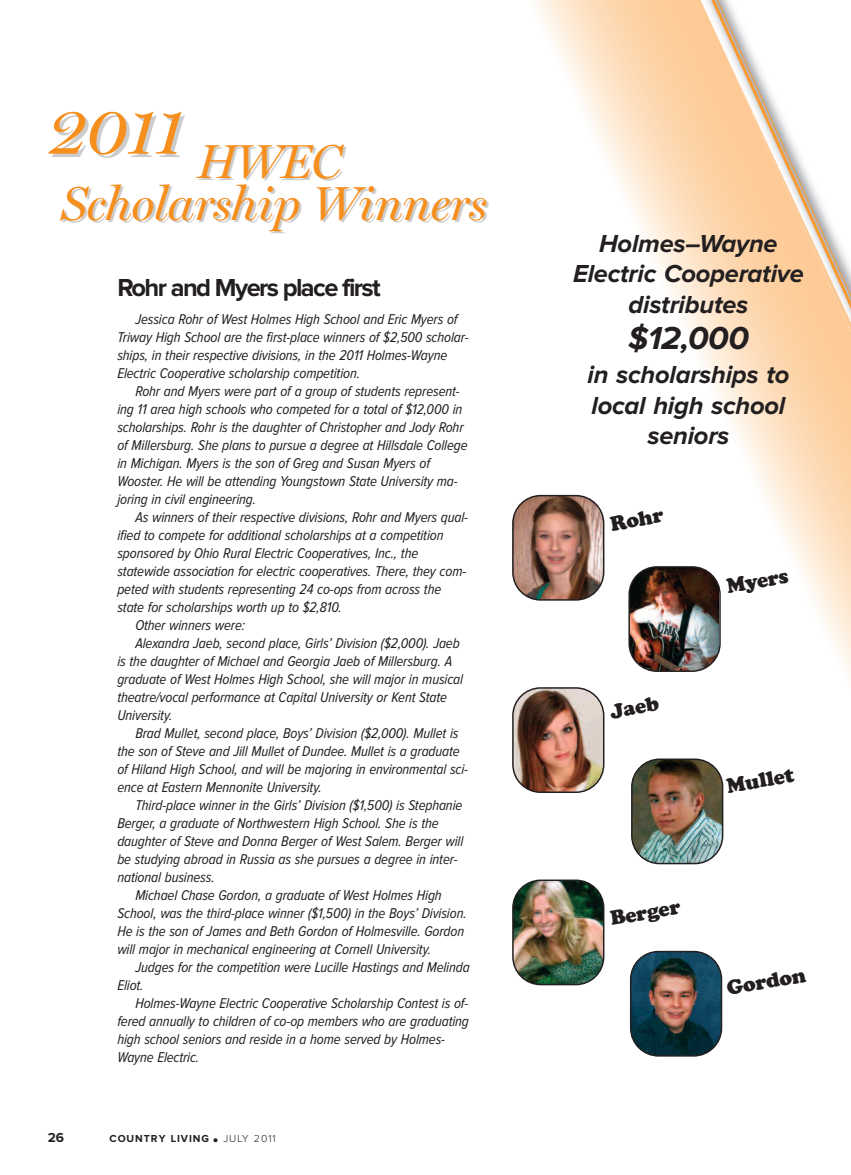
<style>
.page{position:relative;width:851px;height:1175px;background:#fff}
.page>*{position:absolute;margin:0;border:0;box-sizing:border-box;transform-origin:0 0}
.t1{font:italic 67.5px "Miller Display";color:#f68f1e}
.t2{font:italic 48px "Miller Display";letter-spacing:-.01em;color:#f68f1e}
.t3{font:italic 700 33px "Proxima Nova";color:#231f20}
.t4{font:italic 700 25.5px/30.6px "Proxima Nova";letter-spacing:-.01em;color:#231f20;text-align:center}
.t5{font:700 25.5px "Proxima Nova";letter-spacing:-.06em;color:#231f20}
.t6{font:900 21px "Cooper";color:#231f20}
.t7{font:italic 14.7px/18px "Proxima Nova Cond";letter-spacing:-.01em;color:#231f20}
.t8{font:700 13.5px "Proxima Nova";color:#231f20}
.t9{font:700 10.5px "Proxima Nova";letter-spacing:.09em;color:#231f20}
.s1{font-weight:300;font-size:19.5px}
.s2{font-weight:300}
</style>
<div class="page">
<img style="left:535px;top:0;width:315px;height:674px">
<img style="left:512px;top:879px;width:92px;height:106px">
<img style="left:631px;top:758px;width:92px;height:106px">
<img style="left:512px;top:495px;width:92px;height:105px">
<img style="left:628px;top:566px;width:92px;height:106px">
<img style="left:512px;top:687px;width:92px;height:106px">
<img style="left:630px;top:950px;width:92px;height:106px">
<svg style="left:700px;top:0;width:150px;height:629px"></svg>
<h1 class="t1" style="left:48px;top:91px;width:295px">2011 <sub>HWEC</sub></h1>
<h2 class="t2" style="left:62px;top:175px;width:427px">Scholarship Winners</h2>
<h3 class="t5" style="left:117px;top:279px;width:265px">Rohr and Myers place first</h3>
<p class="t7" style="left:117px;top:311px;width:353px;text-indent:18px">Jessica Rohr of West Holmes High School and Eric Myers of Triway High School are the first-place winners of $2,500 scholar&shy;ships, in their respective divisions, in the 2011 Holmes-Wayne Electric Cooperative scholarship competition.</p>
<p class="t7" style="left:117px;top:383px;width:351px;text-indent:18px">Rohr and Myers were part of a group of students represent&shy;ing 11 area high schools who competed for a total of $12,000 in scholarships. Rohr is the daughter of Christopher and Jody Rohr of Millersburg. She plans to pursue a degree at Hillsdale College in Michigan. Myers is the son of Greg and Susan Myers of Wooster. He will be attending Youngstown State University ma&shy;joring in civil engineering.</p>
<p class="t7" style="left:135px;top:509px;width:334px">As winners of their respective divisions, Rohr and Myers qual-</p>
<p class="t7" style="left:117px;top:527px;width:328px">ified to compete for additional scholarships at a competition</p>
<p class="t7" style="left:117px;top:545px;width:302px">sponsored by Ohio Rural Electric Cooperatives, Inc., the</p>
<p class="t7" style="left:117px;top:563px;width:350px">statewide association for electric cooperatives. There, they com-</p>
<p class="t7" style="left:117px;top:581px;width:325px">peted with students representing 24 co-ops from across the</p>
<p class="t7" style="left:117px;top:599px;width:226px">state for scholarships worth up to $2,810.</p>
<p class="t7" style="left:135px;top:617px;width:111px">Other winners were:</p>
<p class="t7" style="left:135px;top:635px;width:326px">Alexandra Jaeb, second place, Girls’ Division ($2,000). Jaeb</p>
<p class="t7" style="left:117px;top:653px;width:336px">is the daughter of Michael and Georgia Jaeb of Millersburg. A</p>
<p class="t7" style="left:117px;top:671px;width:347px">graduate of West Holmes High School, she will major in musical</p>
<p class="t7" style="left:117px;top:689px;width:331px">theatre/vocal performance at Capital University or Kent State</p>
<p class="t7" style="left:117px;top:707px;width:57px">University.</p>
<p class="t7" style="left:135px;top:725px;width:325px">Brad Mullet, second place, Boys’ Division ($2,000). Mullet is</p>
<p class="t7" style="left:117px;top:743px;width:344px">the son of Steve and Jill Mullet of Dundee. Mullet is a graduate</p>
<p class="t7" style="left:117px;top:761px;width:352px">of Hiland High School, and will be majoring in environmental sci-</p>
<p class="t7" style="left:117px;top:779px;width:206px">ence at Eastern Mennonite University.</p>
<p class="t7" style="left:135px;top:797px;width:328px">Third-place winner in the Girls’ Division ($1,500) is Stephanie</p>
<p class="t7" style="left:117px;top:815px;width:323px">Berger, a graduate of Northwestern High School. She is the</p>
<p class="t7" style="left:117px;top:833px;width:347px">daughter of Steve and Donna Berger of West Salem. Berger will</p>
<p class="t7" style="left:117px;top:851px;width:342px">be studying abroad in Russia as she pursues a degree in inter-</p>
<p class="t7" style="left:117px;top:869px;width:99px">national business.</p>
<p class="t7" style="left:135px;top:887px;width:308px">Michael Chase Gordon, a graduate of West Holmes High</p>
<p class="t7" style="left:117px;top:905px;width:351px">School, was the third-place winner ($1,500) in the Boys’ Division.</p>
<p class="t7" style="left:117px;top:923px;width:348px">He is the son of James and Beth Gordon of Holmesville. Gordon</p>
<p class="t7" style="left:117px;top:941px;width:315px">will major in mechanical engineering at Cornell University.</p>
<p class="t7" style="left:135px;top:959px;width:336px">Judges for the competition were Lucille Hastings and Melinda</p>
<p class="t7" style="left:117px;top:977px;width:28px">Eliot.</p>
<p class="t7" style="left:135px;top:995px;width:334px">Holmes-Wayne Electric Cooperative Scholarship Contest is of-</p>
<p class="t7" style="left:117px;top:1013px;width:353px">fered annually to children of co-op members who are graduating</p>
<p class="t7" style="left:117px;top:1031px;width:329px">high school seniors and reside in a home served by Holmes-</p>
<p class="t7" style="left:117px;top:1049px;width:83px">Wayne Electric.</p>
<p class="t8" style="left:48px;top:1133px;width:18px">26</p>
<p class="t9" style="left:109px;top:1135px;width:168px">COUNTRY LIVING <span class="s1">•</span> <span class="s2">JULY 2011</span></p>
<h3 class="t4" style="left:573px;top:230px;width:232px">Holmes–Wayne<br>Electric Cooperative distributes</h3>
<h3 class="t3" style="left:628px;top:327px;width:122px">$12,000</h3>
<h3 class="t4" style="left:587px;top:361px;width:203px">in scholarships to local high school seniors</h3>
<h3 class="t6" style="left:608px;top:511px;width:55px;rotate:-10deg">Rohr</h3>
<h3 class="t6" style="left:608px;top:699px;width:50px;rotate:-10deg">Jaeb</h3>
<h3 class="t6" style="left:608px;top:906px;width:72px;rotate:-10deg">B erger</h3>
<h3 class="t6" style="left:724px;top:574px;width:64px;rotate:-10deg">Myers</h3>
<h3 class="t6" style="left:724px;top:774px;width:69px;rotate:-10deg">Mullet</h3>
<h3 class="t6" style="left:724px;top:976px;width:81px;rotate:-10deg">Gordon</h3>
</div>
